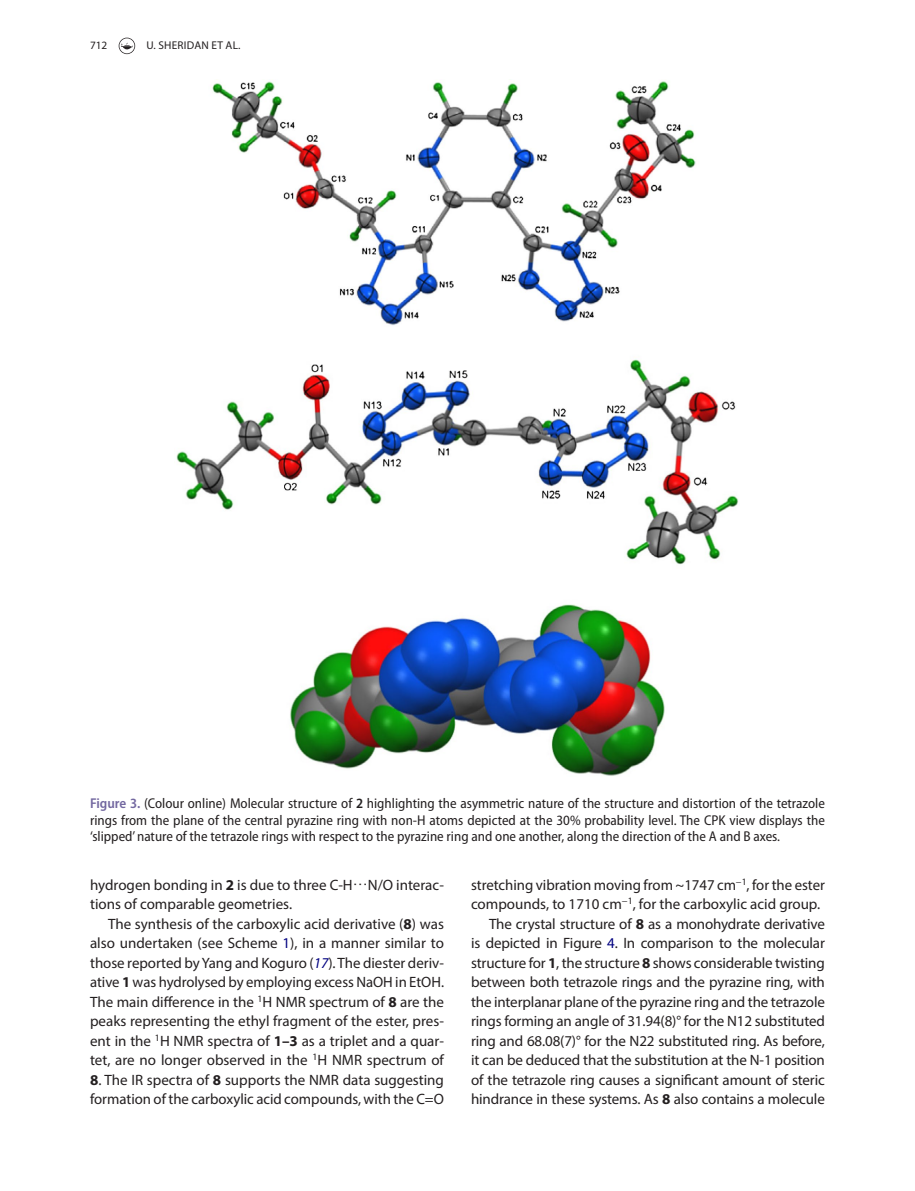
<style>
.page{position:relative;width:915px;height:1191px;background:#fff}
.page>*{position:absolute;margin:0;border:0;box-sizing:border-box;transform-origin:0 0}
.t1{font:15px/19.5px "Myriad Pro";letter-spacing:-.01em;color:#231f20}
.t2{font:semi-condensed 14.25px/16.5px "Myriad Pro";color:#231f20;text-align:justify}
.t3{font:11.25px "Myriad Pro";letter-spacing:.02em;color:#231f20}
.s1{font-weight:600;color:#7368a0}
.s2{font-weight:600}
.s3{font-weight:700}
.s4{font-family:"Arial Unicode MS"}
.s5{color:#000080}
.s6{font-style:italic;color:#000080}
</style>
<div class="page">
<svg style="left:119px;top:38px;width:16px;height:16px"></svg>
<img style="left:176px;top:81px;width:563px;height:695px">
<p class="t3" style="left:90px;top:39px;width:19px">712</p>
<p class="t3" style="left:146px;top:39px;width:95px">U. Sheridan et al.</p>
<p class="t2" style="left:90px;top:795px;width:736px"><span class="s1">Figure 3.</span> (Colour online) Molecular structure of <span class="s2">2</span> highlighting the asymmetric nature of the structure and distortion of the tetrazole rings from the plane of the central pyrazine ring with non-H atoms depicted at the 30% probability level. The CPK view displays the ‘slipped’ nature of the tetrazole rings with respect to the pyrazine ring and one another, along the direction of the A and B axes.</p>
<p class="t1" style="left:90px;top:874px;width:355px">hydrogen bonding in <span class="s3">2</span> is due to three C-H<span class="s4">⋯</span>N/O interac&shy;tions of comparable geometries.</p>
<p class="t1" style="left:90px;top:913px;width:355px;text-align:justify;text-indent:18px">The synthesis of the carboxylic acid derivative (<span class="s3">8</span>) was also undertaken (see Scheme <span class="s5">1</span>), in a manner similar to those reported by Yang and Koguro (<span class="s6">17</span>). The diester deriv&shy;ative <span class="s3">1</span> was hydrolysed by employing excess NaOH in EtOH.<br>The main difference in the <sup>1</sup>H NMR spectrum of <span class="s3">8</span> are the peaks representing the ethyl fragment of the ester, pres&shy;ent in the <sup>1</sup>H NMR spectra of <span class="s3">1–3</span> as a triplet and a quar&shy;tet, are no longer observed in the <sup>1</sup>H NMR spectrum of</p>
<p class="t1" style="left:90px;top:1069px;width:355px"><span class="s3">8</span>. The IR spectra of <span class="s3">8</span> supports the NMR data suggesting formation of the carboxylic acid compounds, with the C=O</p>
<p class="t1" style="left:471px;top:874px;width:355px">stretching vibration moving from ~1747 cm<sup>−1</sup>, for the ester</p>
<p class="t1" style="left:471px;top:894px;width:350px">compounds, to 1710 cm<sup>−1</sup>, for the carboxylic acid group.</p>
<p class="t1" style="left:489px;top:913px;width:337px">The crystal structure of <span class="s3">8</span> as a monohydrate derivative</p>
<p class="t1" style="left:471px;top:933px;width:355px">is depicted in Figure <span class="s5">4</span>. In comparison to the molecular</p>
<p class="t1" style="left:471px;top:952px;width:355px">structure for <span class="s3">1</span>, the structure <span class="s3">8</span> shows considerable twisting</p>
<p class="t1" style="left:471px;top:972px;width:355px">between both tetrazole rings and the pyrazine ring, with</p>
<p class="t1" style="left:471px;top:991px;width:355px">the interplanar plane of the pyrazine ring and the tetrazole</p>
<p class="t1" style="left:471px;top:1011px;width:355px">rings forming an angle of 31.94(8)° for the N12 substituted</p>
<p class="t1" style="left:471px;top:1030px;width:355px">ring and 68.08(7)° for the N22 substituted ring. As before,</p>
<p class="t1" style="left:471px;top:1050px;width:355px">it can be deduced that the substitution at the N-1 position</p>
<p class="t1" style="left:471px;top:1069px;width:355px">of the tetrazole ring causes a significant amount of steric</p>
<p class="t1" style="left:471px;top:1089px;width:355px">hindrance in these systems. As <span class="s3">8</span> also contains a molecule</p>
</div>
